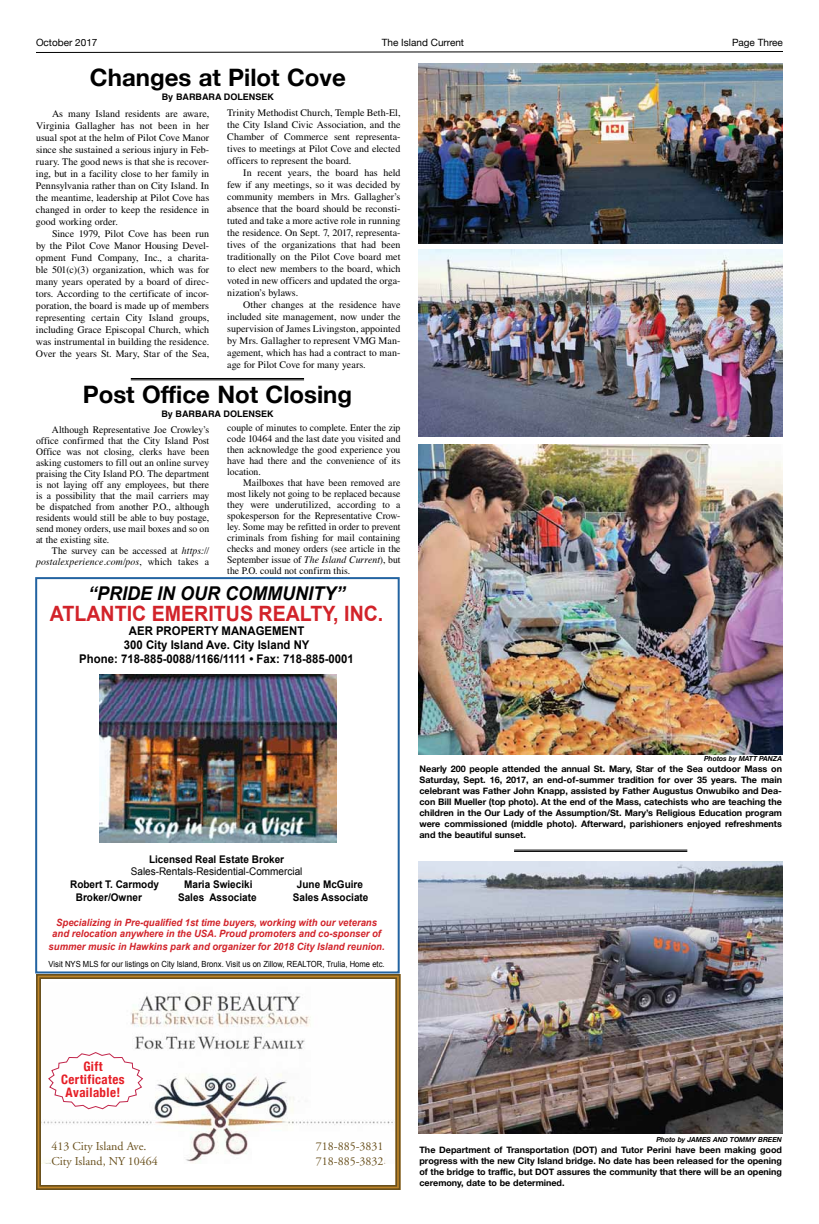
<style>
.page{position:relative;width:819px;height:1224px;background:#fff}
.page>*{position:absolute;margin:0;border:0;box-sizing:border-box;transform-origin:0 0}
.t1{font:700 24px "Helvetica Neue";color:#000}
.t2{font:700 21.1px "Arial";color:#d2232a;scale:.93 1}
.t3{font:italic 700 19px "Arial";color:#000;scale:.95 1}
.t4{font:700 condensed 13px/13px "Helvetica Neue";letter-spacing:.03em;color:#e61e26;text-align:center}
.t5{font:700 12px/14px "Arial";color:#000;text-align:center;scale:.95 1}
.t6{font:12px/15px "Adobe Garamond";color:#69501d}
.t7{font:700 10.6px "Arial";color:#000;scale:.95 1}
.t8{font:10.6px "Arial";color:#000;scale:.95 1}
.t9{font:10px/12px "Times";color:#000;text-align:justify}
.t10{font:italic 700 10px/11px "Arial";color:#d2232a;text-align:center;scale:.95 1}
.t11{font:10px "Helvetica Neue";color:#000}
.t12{font:700 9px/11px "Helvetica Neue";color:#000;text-align:justify}
.t13{font:700 9px "Helvetica";color:#000}
.t14{font:8.4px "Arial";color:#000;scale:.91 1}
.t15{font:italic 700 7px "Helvetica Neue";color:#000}
.s1{font-style:italic}
</style>
<div class="page">
<svg style="left:36px;top:51px;width:747px;height:2px"></svg>
<hr style="left:131px;top:378px;width:173px;height:1px;background:#000">
<hr style="left:131px;top:380px;width:173px;height:1px;background:#000">
<img style="left:418px;top:249px;width:365px;height:188px">
<img style="left:418px;top:63px;width:365px;height:180px">
<img style="left:418px;top:445px;width:365px;height:310px">
<img style="left:418px;top:861px;width:365px;height:272px">
<hr style="left:514px;top:850px;width:173px;height:1px;background:#000">
<hr style="left:514px;top:851px;width:173px;height:1px;background:#000">
<svg style="left:35px;top:973px;width:366px;height:217px"></svg>
<div style="left:39px;top:977px;width:358px;height:210px;border:2px solid #69501d"></div>
<img style="left:42px;top:982px;width:353px;height:182px">
<div style="left:51px;top:1141px;width:131px;height:31px;background:#fff"></div>
<div style="left:253px;top:1141px;width:131px;height:28px;background:#fff"></div>
<svg style="left:47px;top:1051px;width:97px;height:59px"></svg>
<div style="left:35px;top:577px;width:365px;height:396px;border:2px solid #2263a1"></div>
<img style="left:99px;top:675px;width:238px;height:168px">
<p class="t11" style="left:36px;top:36px;width:63px">October 2017</p>
<p class="t11" style="left:382px;top:36px;width:84px">The Island Current</p>
<p class="t11" style="left:732px;top:36px;width:52px">Page Three</p>
<h1 class="t1" style="left:90px;top:63px;width:257px">Changes at Pilot Cove</h1>
<p class="t13" style="left:162px;top:90px;width:114px">By BARBARA DOLENSEK</p>
<p class="t9" style="left:227px;top:106px;width:175px">Trinity Methodist Church, Temple Beth-El, the City Island Civic Association, and the Chamber of Commerce sent representa&shy;tives to meetings at Pilot Cove and elected officers to represent the board.</p>
<p class="t9" style="left:227px;top:166px;width:175px;text-indent:16px">In recent years, the board has held few if any meetings, so it was decided by community members in Mrs. Gallagher’s absence that the board should be reconsti&shy;tuted and take a more active role in running the residence. On Sept. 7, 2017, representa&shy;tives of the organizations that had been traditionally on the Pilot Cove board met to elect new members to the board, which voted in new officers and updated the orga&shy;nization’s bylaws.</p>
<p class="t9" style="left:227px;top:298px;width:175px;text-indent:16px">Other changes at the residence have included site management, now under the supervision of James Livingston, appointed by Mrs. Gallagher to represent VMG Man&shy;agement, which has had a contract to man&shy;age for Pilot Cove for many years.</p>
<p class="t9" style="left:36px;top:108px;width:175px;text-indent:16px">As many Island residents are aware, Virginia Gallagher has not been in her usual spot at the helm of Pilot Cove Manor since she sustained a serious injury in Feb&shy;ruary. The good news is that she is recover&shy;ing, but in a facility close to her family in Pennsylvania rather than on City Island. In the meantime, leadership at Pilot Cove has changed in order to keep the residence in good working order.</p>
<p class="t9" style="left:36px;top:228px;width:175px;text-indent:16px">Since 1979, Pilot Cove has been run by the Pilot Cove Manor Housing Devel&shy;opment Fund Company, Inc., a charita&shy;ble 501(c)(3) organization, which was for many years operated by a board of direc&shy;tors. According to the certificate of incor&shy;poration, the board is made up of members representing certain City Island groups, including Grace Episcopal Church, which was instrumental in building the residence.<br>Over the years St. Mary, Star of the Sea,</p>
<h1 class="t1" style="left:83px;top:380px;width:271px">Post Office Not Closing</h1>
<p class="t13" style="left:161px;top:407px;width:114px">By BARBARA DOLENSEK</p>
<p class="t9" style="left:227px;top:422px;width:175px;line-height:11px">couple of minutes to complete. Enter the zip code 10464 and the last date you visited and then acknowledge the good experience you have had there and the convenience of its location.</p>
<p class="t9" style="left:227px;top:477px;width:175px;line-height:11px;text-indent:16px">Mailboxes that have been removed are most likely not going to be replaced because they were underutilized, according to a spokesperson for the Representative Crow&shy;ley. Some may be refitted in order to prevent criminals from fishing for mail containing checks and money orders (see article in the September issue of <span class="s1">The Island Current</span>), but the P.O. could not confirm this.</p>
<p class="t9" style="left:36px;top:424px;width:175px;line-height:11px;text-indent:16px">Although Representative Joe Crowley’s office confirmed that the City Island Post Office was not closing, clerks have been asking customers to fill out an online survey praising the City Island P.O. The department is not laying off any employees, but there is a possibility that the mail carriers may be dispatched from another P.O., although residents would still be able to buy postage, send money orders, use mail boxes and so on at the existing site.</p>
<p class="t9" style="left:36px;top:545px;width:175px;line-height:11px;text-align:right">The survey can be accessed at <span class="s1">https:// postalexperience.com/pos</span>, which takes a</p>
<h3 class="t3" style="left:88px;top:582px;width:272px">“PRIDE IN OUR COMMUNITY”</h3>
<h2 class="t2" style="left:50px;top:602px;width:360px">ATLANTIC EMERITUS REALTY, INC.</h2>
<p class="t5" style="left:79px;top:624px;width:291px">AER PROPERTY MANAGEMENT<br>300 City Island Ave. City Island NY<br>Phone: 718-885-0088/1166/1111 • Fax: 718-885-0001</p>
<p class="t7" style="left:149px;top:853px;width:144px">Licensed Real Estate Broker</p>
<p class="t8" style="left:131px;top:865px;width:182px">Sales-Rentals-Residential-Commercial</p>
<p class="t7" style="left:70px;top:878px;width:95px">Robert T. Carmody</p>
<p class="t7" style="left:184px;top:878px;width:73px">Maria Swieciki</p>
<p class="t7" style="left:297px;top:878px;width:71px">June McGuire</p>
<p class="t7" style="left:76px;top:891px;width:71px">Broker/Owner</p>
<p class="t7" style="left:178px;top:891px;width:84px">Sales Associate</p>
<p class="t7" style="left:293px;top:891px;width:81px">Sales Associate</p>
<p class="t10" style="left:52px;top:917px;width:347px">Specializing in Pre-qualified 1st time buyers, working with our veterans and relocation anywhere in the USA. Proud promoters and co-sponser of</p>
<p class="t10" style="left:49px;top:941px;width:355px">summer music in Hawkins park and organizer for 2018 City Island reunion.</p>
<p class="t14" style="left:49px;top:959px;width:371px">Visit NYS MLS for our listings on City Island, Bronx. Visit us on Zillow, REALTOR, Trulia, Home etc.</p>
<p class="t15" style="left:704px;top:755px;width:79px">Photos by MATT PANZA</p>
<p class="t12" style="left:420px;top:764px;width:364px">Nearly 200 people attended the annual St. Mary, Star of the Sea outdoor Mass on Saturday, Sept. 16, 2017, an end-of-summer tradition for over 35 years. The main celebrant was Father John Knapp, assisted by Father Augustus Onwubiko and Dea&shy;con Bill Mueller (top photo). At the end of the Mass, catechists who are teaching the children in the Our Lady of the Assumption/St. Mary’s Religious Education program were commissioned (middle photo). Afterward, parishioners enjoyed refreshments and the beautiful sunset.</p>
<h3 class="t4" style="left:61px;top:1060px;width:65px">Gift<br>Certificates<br>Available!</h3>
<p class="t6" style="left:51px;top:1139px;width:108px">413 City Island Ave.<br>City Island, NY 10464</p>
<p class="t6" style="left:316px;top:1139px;width:69px">718-885-3831<br>718-885-3832</p>
<p class="t15" style="left:656px;top:1135px;width:127px">Photo by JAMES AND TOMMY BREEN</p>
<p class="t12" style="left:420px;top:1144px;width:364px">The Department of Transportation (DOT) and Tutor Perini have been making good progress with the new City Island bridge. No date has been released for the opening of the bridge to traffic, but DOT assures the community that there will be an opening ceremony, date to be determined.</p>
</div>
